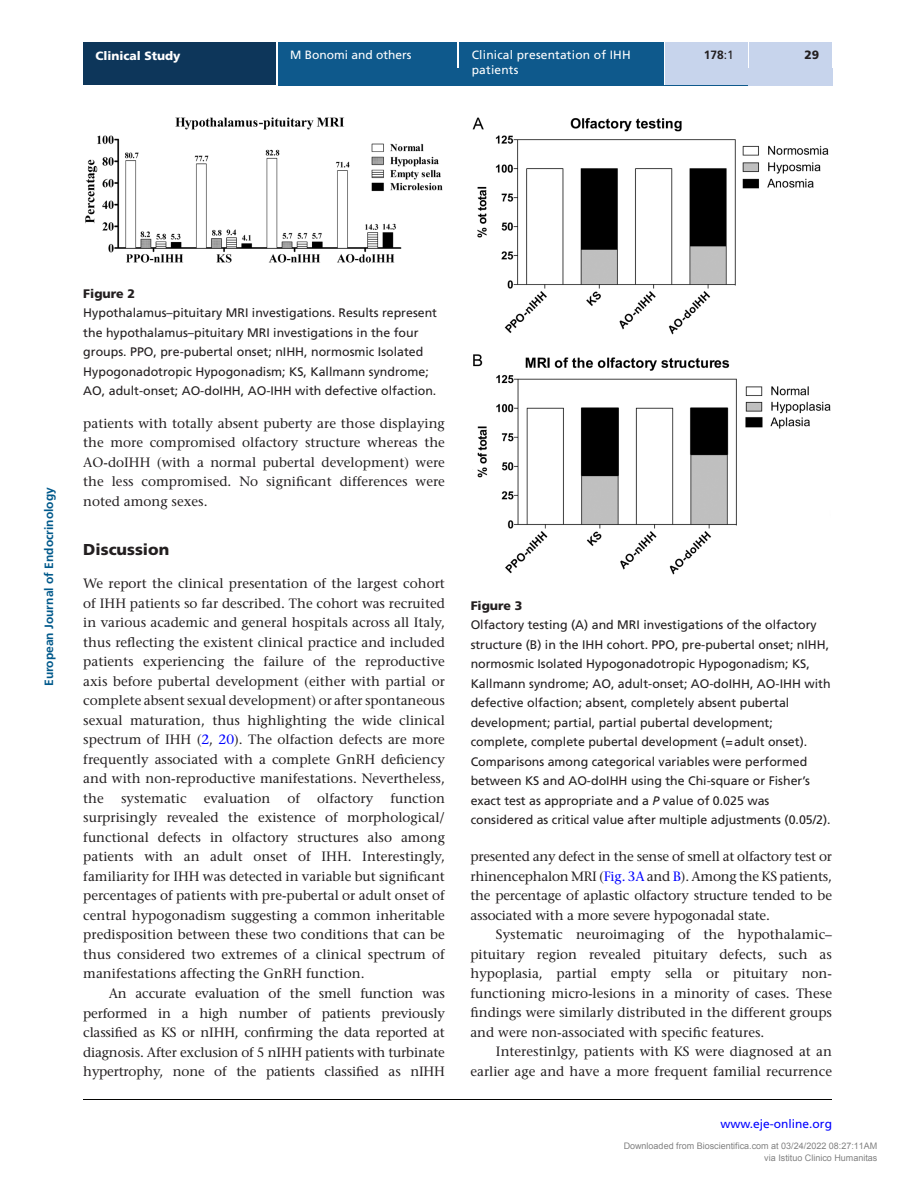
<style>
.page{position:relative;width:915px;height:1191px;background:#fff}
.page>*{position:absolute;margin:0;border:0;box-sizing:border-box;transform-origin:0 0}
.t1{font:900 15.75px "Frutiger LT Std";color:#231f20}
.TXT{font:500 13.5px/19.5px "Stone Serif Std";color:#231f20;text-align:justify}
.TXI{font:500 13.5px/19.5px "Stone Serif Std";color:#231f20;text-align:justify}
.FC{font:12.3px/19.5px "Frutiger LT Std";color:#231f20}
.FC-2{font:900 12.3px "Frutiger LT Std";color:#231f20}
.t2{font:12px "Frutiger LT Std";letter-spacing:.015em;color:#fff}
.t3{font:700 12px "Frutiger LT Std";color:#00598b}
.t4{font:12px "Frutiger LT Std";color:#00f}
.t5{font:900 12px "Frutiger LT Std";color:#fff}
.t6{font:700 12px "Frutiger LT Std";color:#231f20}
.t7{font:900 12px "Frutiger LT Std";color:#231f20}
.t8{font:9px/12px "Arial";color:rgb(0 0 0/.5);text-align:right}
.s1{font-weight:400}
.s2{color:#00f}
.s3{font-style:italic}
</style>
<div class="page">
<div style="left:83px;top:43px;width:193px;height:42px;background:#0d365a"></div>
<div style="left:278px;top:51px;width:553px;height:34px;background:#0e598c"></div>
<div style="left:278px;top:43px;width:179px;height:8px;background:#0e598c"></div>
<hr style="left:457px;top:43px;width:2px;height:25px;background:#fff">
<div style="left:459px;top:43px;width:204px;height:42px;background:#0e598c"></div>
<hr style="left:663px;top:43px;width:2px;height:42px;background:#fff">
<div style="left:665px;top:43px;width:82px;height:42px;background:#c7d4ec"></div>
<div style="left:747px;top:68px;width:84px;height:17px;background:#c7d4ec"></div>
<hr style="left:747px;top:43px;width:2px;height:25px;background:#fff">
<div style="left:749px;top:43px;width:82px;height:25px;background:#c7d4ec"></div>
<hr style="left:83px;top:1099px;width:748px;height:1px;background:#040503">
<img style="left:85px;top:117px;width:357px;height:145px">
<img style="left:472px;top:117px;width:357px;height:457px">
<p class="t5" style="left:95px;top:48px;width:87px">Clinical Study</p>
<p class="t2" style="left:290px;top:48px;width:123px">M Bonomi and others</p>
<p class="t2" style="left:471px;top:48px;width:160px">Clinical presentation of IHH</p>
<p class="t6" style="left:703px;top:48px;width:32px">178<span class="s1">:1</span></p>
<p class="t7" style="left:804px;top:48px;width:16px">29</p>
<p class="t2" style="left:471px;top:63px;width:48px">patients</p>
<p class="t3" style="left:42px;top:686px;width:200px;rotate:-90deg">European Journal of Endocrinology</p>
<p class="FC-2" style="left:83px;top:286px;width:53px">Figure 2</p>
<p class="FC" style="left:83px;top:303px;width:355px">Hypothalamus–pituitary MRI investigations. Results represent the hypothalamus–pituitary MRI investigations in the four groups. PPO, pre-pubertal onset; nIHH, normosmic Isolated Hypogonadotropic Hypogonadism; KS, Kallmann syndrome; AO, adult-onset; AO-doIHH, AO-IHH with defective olfaction.</p>
<p class="TXT" style="left:83px;top:413px;width:363px">patients with totally absent puberty are those displaying the more compromised olfactory structure whereas the AO-doIHH (with a normal pubertal development) were the less compromised. No significant differences were noted among sexes.</p>
<h1 class="t1" style="left:83px;top:539px;width:87px">Discussion</h1>
<p class="TXT" style="left:83px;top:574px;width:363px">We report the clinical presentation of the largest cohort of IHH patients so far described. The cohort was recruited in various academic and general hospitals across all Italy, thus reflecting the existent clinical practice and included patients experiencing the failure of the reproductive axis before pubertal development (either with partial or complete absent sexual development) or after spontaneous sexual maturation, thus highlighting the wide clinical spectrum of IHH (<span class="s2">2</span>, <span class="s2">20</span>). The olfaction defects are more frequently associated with a complete GnRH deficiency and with non-reproductive manifestations. Nevertheless, the</p>
<p class="TXT" style="left:83px;top:788px;width:363px;text-indent:307px">function surprisingly revealed the existence of morphological/ functional defects in olfactory structures also among patients with an adult onset of IHH. Interestingly, familiarity for IHH was detected in variable but significant percentages of patients with pre-pubertal or adult onset of central hypogonadism suggesting a common inheritable predisposition between these two conditions that can be thus considered two extremes of a clinical spectrum of manifestations affecting the GnRH function.</p>
<p class="TXI" style="left:83px;top:983px;width:363px;text-indent:26px">An accurate evaluation of the smell function was performed in a high number of patients previously classified as KS or nIHH, confirming the data reported at diagnosis. After exclusion of 5 nIHH patients with turbinate hypertrophy, none of the patients classified as nIHH</p>
<p class="TXT" style="left:121px;top:788px;width:67px">systematic</p>
<p class="TXT" style="left:204px;top:788px;width:68px">evaluation</p>
<p class="TXT" style="left:287px;top:788px;width:14px">of</p>
<p class="TXT" style="left:317px;top:788px;width:58px">olfactory</p>
<p class="FC-2" style="left:470px;top:598px;width:53px">Figure 3</p>
<p class="FC" style="left:470px;top:615px;width:361px">Olfactory testing (A) and MRI investigations of the olfactory structure (B) in the IHH cohort. PPO, pre-pubertal onset; nIHH, normosmic Isolated Hypogonadotropic Hypogonadism; KS, Kallmann syndrome; AO, adult-onset; AO-doIHH, AO-IHH with defective olfaction; absent, completely absent pubertal development; partial, partial pubertal development; complete, complete pubertal development (=adult onset).<br>Comparisons among categorical variables were performed between KS and AO-doIHH using the Chi-square or Fisher’s exact test as appropriate and a <span class="s3">P</span> value of 0.025 was considered as critical value after multiple adjustments (0.05/2).</p>
<p class="TXI" style="left:470px;top:846px;width:363px">presented any defect in the sense of smell at olfactory test or rhinencephalon MRI (<span class="s2">Fig. 3A</span> and <span class="s2">B</span>). Among the KS patients, the percentage of aplastic olfactory structure tended to be associated with a more severe hypogonadal state.</p>
<p class="TXI" style="left:470px;top:924px;width:363px;text-indent:26px">Systematic neuroimaging of the hypothalamic– pituitary region revealed pituitary defects, such as hypoplasia, partial empty sella or pituitary non&shy;functioning micro-lesions in a minority of cases. These findings were similarly distributed in the different groups and were non-associated with specific features.</p>
<p class="TXI" style="left:470px;top:1041px;width:363px;text-align:right">Interestinlgy, patients with KS were diagnosed at an earlier age and have a more frequent familial recurrence</p>
<p class="t4" style="left:720px;top:1117px;width:113px">www.eje-online.org</p>
<p class="t8" style="left:623px;top:1139px;width:255px">Downloaded from Bioscientifica.com at 03/24/2022 08:27:11AM via Istituo Clinico Humanitas</p>
</div>
